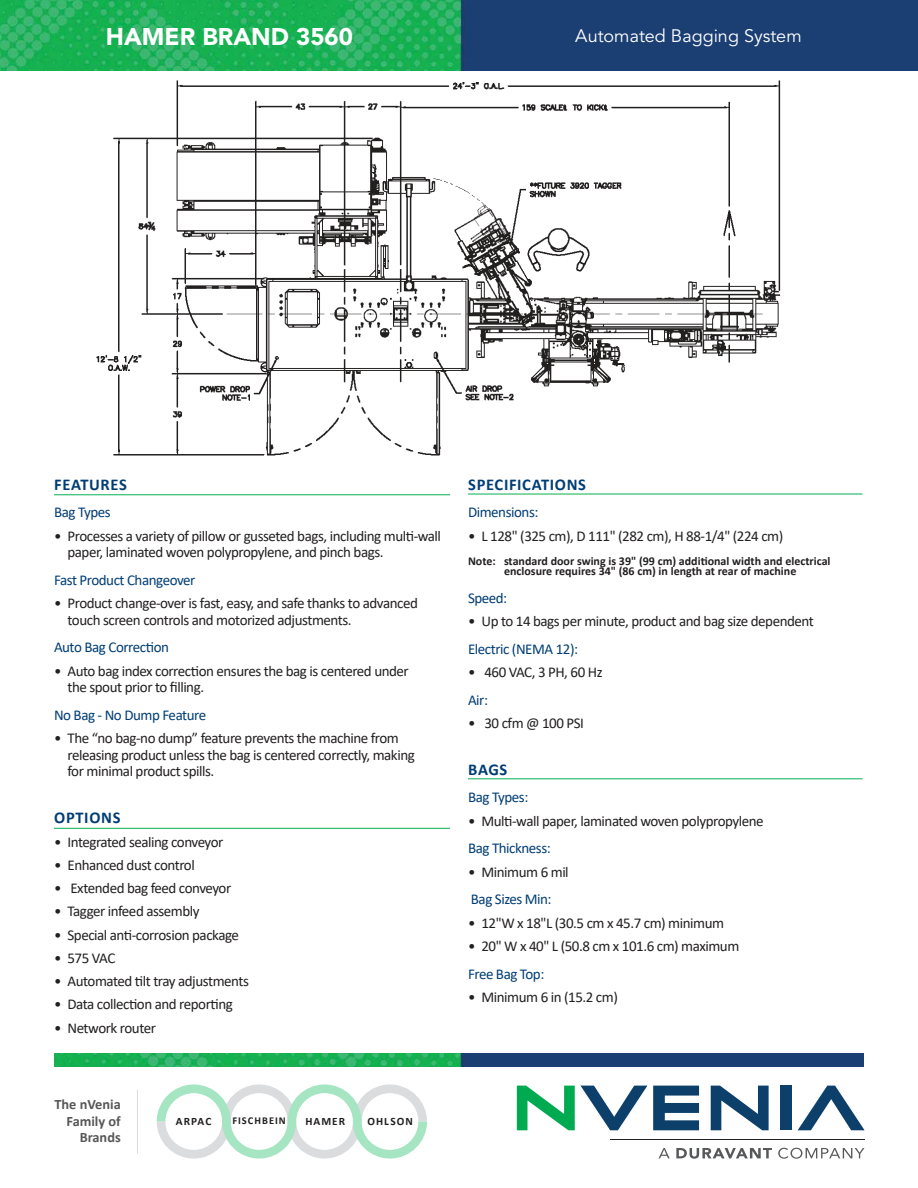
<style>
.page{position:relative;width:918px;height:1188px;background:#fff}
.page>*{position:absolute;margin:0;border:0;box-sizing:border-box;transform-origin:0 0}
.t1{font:900 24px "Avenir LT Std";color:#fff}
.t2{font:18px "Avenir LT Std";color:#fff}
.t3{font:700 16.5px "Calibri";letter-spacing:.04em;color:#003d75}
.t4{font:15px/16.5px "Calibri";letter-spacing:-.03em;color:#221f1f}
.t5{font:15px "Calibri";letter-spacing:-.03em;color:#003d75}
.t6{font:700 14.4px/16.4px "Calibri";color:#58585a;text-align:right}
.t7{font:700 12px/10.5px "Calibri";color:#221f1f;text-align:center}
.t8{font:700 11.25px "Calibri";letter-spacing:.09em;color:#221f1f}
.t9{font:700 10.5px "Calibri";letter-spacing:.095em;color:#221f1f}
</style>
<div class="page">
<svg style="left:659px;top:1148px;width:11px;height:10px"></svg>
<svg style="left:676px;top:1148px;width:96px;height:11px"></svg>
<svg style="left:778px;top:1148px;width:87px;height:11px"></svg>
<hr style="left:610px;top:1139px;width:255px;height:1px;background:#231f20">
<svg style="left:517px;top:1086px;width:130px;height:44px"></svg>
<svg style="left:711px;top:1086px;width:58px;height:44px"></svg>
<div style="left:780px;top:1086px;width:12px;height:44px;background:#0c406a"></div>
<svg style="left:798px;top:1086px;width:67px;height:44px"></svg>
<svg style="left:653px;top:1086px;width:46px;height:44px"></svg>
<img style="left:54px;top:1053px;width:810px;height:13px">
<img style="left:0;top:0;width:918px;height:71px">
<hr style="left:54px;top:494px;width:396px;height:1px;background:#06b054">
<hr style="left:54px;top:828px;width:396px;height:1px;background:#06b054">
<hr style="left:468px;top:778px;width:395px;height:1px;background:#06b054">
<hr style="left:468px;top:494px;width:395px;height:1px;background:#06b054">
<svg style="left:157px;top:1084px;width:270px;height:75px"></svg>
<hr style="left:137px;top:1089px;width:1px;height:65px;background:#dbdcde">
<img style="left:96px;top:80px;width:685px;height:376px">
<h1 class="t1" style="left:106px;top:22px;width:249px">HAMER BRAND 3560</h1>
<p class="t2" style="left:575px;top:29px;width:228px">Automated Bagging System</p>
<p class="t3" style="left:54px;top:478px;width:74px">FEATURES</p>
<p class="t5" style="left:54px;top:507px;width:58px">Bag Types</p>
<p class="t4" style="left:68px;top:528px;width:375px;text-indent:-14px">• Processes a variety of pillow or gusseted bags, including multi-wall paper, laminated woven polypropylene, and pinch bags.</p>
<p class="t5" style="left:54px;top:574px;width:143px">Fast Product Changeover</p>
<p class="t4" style="left:68px;top:596px;width:352px;text-indent:-14px">• Product change-over is fast, easy, and safe thanks to advanced touch screen controls and motorized adjustments.</p>
<p class="t5" style="left:54px;top:637px;width:116px">Auto Bag Correction</p>
<p class="t4" style="left:68px;top:663px;width:343px;text-indent:-14px">• Auto bag index correction ensures the bag is centered under the spout prior to filling.</p>
<p class="t5" style="left:54px;top:709px;width:154px">No Bag - No Dump Feature</p>
<p class="t4" style="left:68px;top:731px;width:349px;text-indent:-14px">• The “no bag-no dump” feature prevents the machine from releasing product unless the bag is centered correctly, making for minimal product spills.</p>
<p class="t3" style="left:54px;top:812px;width:68px">OPTIONS</p>
<p class="t4" style="left:54px;top:834px;width:171px">• Integrated sealing conveyor</p>
<p class="t4" style="left:54px;top:857px;width:142px">• Enhanced dust control</p>
<p class="t4" style="left:54px;top:881px;width:179px">• Extended bag feed conveyor</p>
<p class="t4" style="left:54px;top:904px;width:147px">• Tagger infeed assembly</p>
<p class="t4" style="left:54px;top:927px;width:187px">• Special anti-corrosion package</p>
<p class="t4" style="left:54px;top:950px;width:63px">• 575 VAC</p>
<p class="t4" style="left:54px;top:974px;width:196px">• Automated tilt tray adjustments</p>
<p class="t4" style="left:54px;top:997px;width:180px">• Data collection and reporting</p>
<p class="t4" style="left:54px;top:1020px;width:104px">• Network router</p>
<p class="t6" style="left:55px;top:1097px;width:68px">The nVenia<br>Family of<br>Brands</p>
<p class="t8" style="left:176px;top:1117px;width:37px">ARPAC</p>
<p class="t9" style="left:232px;top:1117px;width:55px">FISCHBEIN</p>
<p class="t8" style="left:305px;top:1117px;width:41px">HAMER</p>
<p class="t8" style="left:367px;top:1117px;width:47px">OHLSON</p>
<p class="t3" style="left:468px;top:478px;width:119px">SPECIFICATIONS</p>
<p class="t5" style="left:468px;top:507px;width:72px">Dimensions:</p>
<p class="t4" style="left:468px;top:528px;width:317px">• L 128" (325 cm), D 111" (282 cm), H 88-1/4" (224 cm)</p>
<p class="t7" style="left:468px;top:555px;width:364px">Note: standard door swing is 39" (99 cm) additional width and electrical enclosure requires 34" (86 cm) in length at rear of machine</p>
<p class="t5" style="left:468px;top:592px;width:41px">Speed:</p>
<p class="t4" style="left:468px;top:614px;width:347px">• Up to 14 bags per minute, product and bag size dependent</p>
<p class="t5" style="left:468px;top:643px;width:112px">Electric (NEMA 12):</p>
<p class="t4" style="left:468px;top:665px;width:136px">• 460 VAC, 3 PH, 60 Hz</p>
<p class="t5" style="left:468px;top:694px;width:22px">Air:</p>
<p class="t4" style="left:468px;top:716px;width:118px">• 30 cfm @ 100 PSI</p>
<p class="t3" style="left:468px;top:763px;width:41px">BAGS</p>
<p class="t5" style="left:468px;top:792px;width:62px">Bag Types:</p>
<p class="t4" style="left:468px;top:813px;width:297px">• Multi-wall paper, laminated woven polypropylene</p>
<p class="t5" style="left:468px;top:838px;width:84px">Bag Thickness:</p>
<p class="t4" style="left:468px;top:864px;width:102px">• Minimum 6 mil</p>
<p class="t5" style="left:471px;top:894px;width:82px">Bag Sizes Min:</p>
<p class="t4" style="left:468px;top:915px;width:258px">• 12"W x 18"L (30.5 cm x 45.7 cm) minimum</p>
<p class="t4" style="left:468px;top:938px;width:273px">• 20" W x 40" L (50.8 cm x 101.6 cm) maximum</p>
<p class="t5" style="left:468px;top:968px;width:78px">Free Bag Top:</p>
<p class="t4" style="left:468px;top:989px;width:151px">• Minimum 6 in (15.2 cm)</p>
</div>
